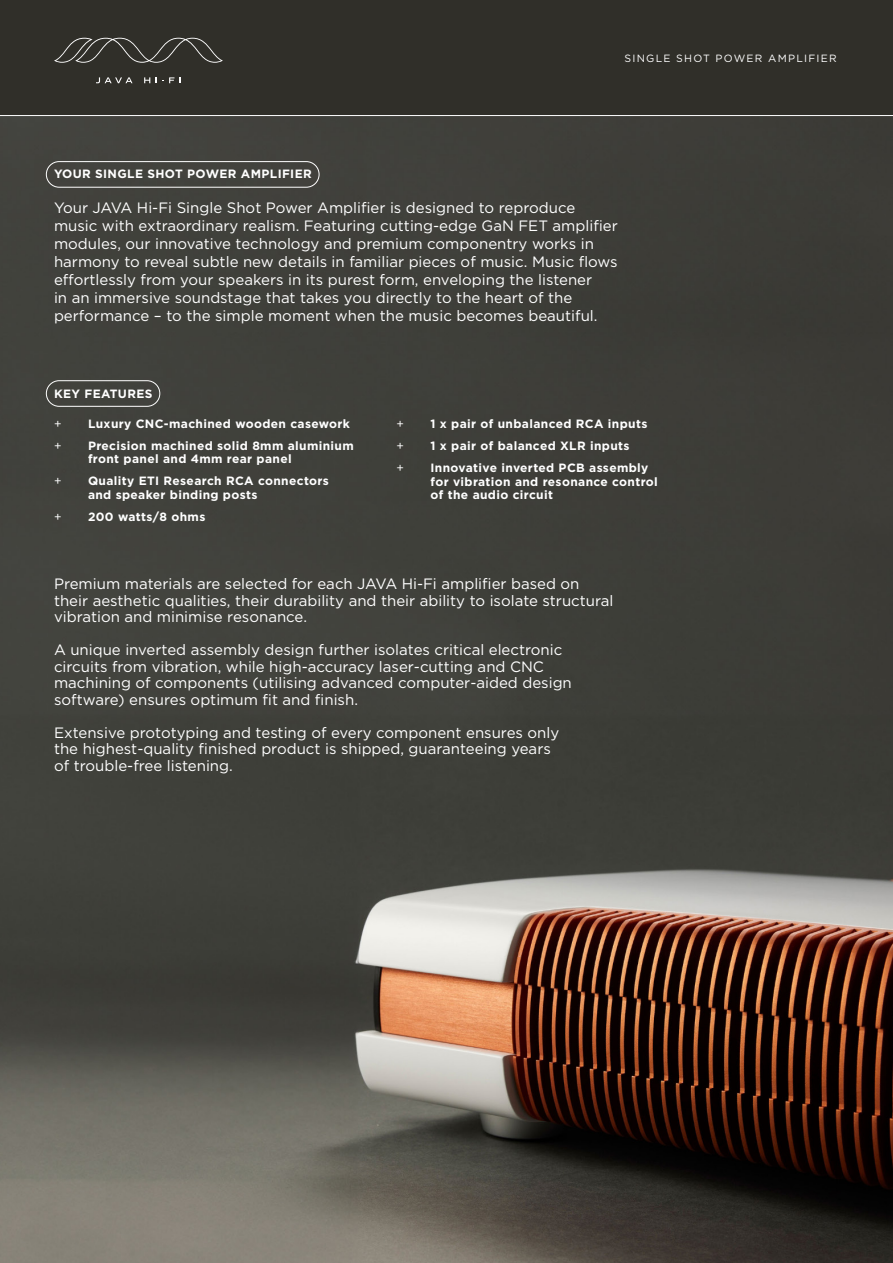
<style>
.page{position:relative;width:893px;height:1263px;background:#fff}
.page>*{position:absolute;margin:0;border:0;box-sizing:border-box;transform-origin:0 0}
.Small_Body{font:15px/16.5px "Gotham";color:#fff}
.Border_Title{font:700 12px/13.5px "Gotham";letter-spacing:.03em;color:#fff}
.t1{font:12px "Gotham";color:#fff}
.t2{font:10.5px "Gotham";letter-spacing:.12em;color:#fff}
</style>
<div class="page">
<img style="left:0;top:116px;width:893px;height:1147px">
<div style="left:0;top:0;width:893px;height:116px;background:#302f29"></div>
<svg style="left:54px;top:38px;width:169px;height:25px"></svg>
<svg style="left:96px;top:77px;width:36px;height:6px"></svg>
<svg style="left:144px;top:77px;width:6px;height:6px"></svg>
<svg style="left:156px;top:77px;width:25px;height:6px"></svg>
<hr style="left:0;top:115px;width:893px;height:1px;background:#fff">
<div style="left:46px;top:161px;width:274px;height:27px;border:1px solid #fff;border-radius:13px"></div>
<div style="left:46px;top:380px;width:114px;height:27px;border:1px solid #fff;border-radius:13px"></div>
<p class="t2" style="left:624px;top:52px;width:214px">SINGLE SHOT POWER AMPLIFIER</p>
<p class="Border_Title" style="left:54px;top:167px;width:259px">YOUR SINGLE SHOT POWER AMPLIFIER</p>
<p class="Small_Body" style="left:54px;top:198px;width:565px;line-height:18px">Your JAVA Hi-Fi Single Shot Power Amplifier is designed to reproduce music with extraordinary realism. Featuring cutting-edge GaN FET amplifier modules, our innovative technology and premium componentry works in harmony to reveal subtle new details in familiar pieces of music. Music flows effortlessly from your speakers in its purest form, enveloping the listener<br>in an immersive soundstage that takes you directly to the heart of the performance – to the simple moment when the music becomes beautiful.</p>
<p class="Border_Title" style="left:54px;top:386px;width:100px">KEY FEATURES</p>
<p class="t1" style="left:54px;top:416px;width:9px">+</p>
<p class="Border_Title" style="left:88px;top:416px;width:264px">Luxury CNC-machined wooden casework</p>
<p class="t1" style="left:54px;top:438px;width:9px">+</p>
<p class="Border_Title" style="left:88px;top:438px;width:267px">Precision machined solid 8mm aluminium front panel and 4mm rear panel</p>
<p class="t1" style="left:54px;top:473px;width:9px">+</p>
<p class="Border_Title" style="left:88px;top:474px;width:242px">Quality ETI Research RCA connectors and speaker binding posts</p>
<p class="t1" style="left:54px;top:509px;width:9px">+</p>
<p class="Border_Title" style="left:88px;top:509px;width:119px">200 watts/8 ohms</p>
<p class="t1" style="left:397px;top:416px;width:9px">+</p>
<p class="Border_Title" style="left:431px;top:417px;width:218px">1 x pair of unbalanced RCA inputs</p>
<p class="t1" style="left:397px;top:438px;width:9px">+</p>
<p class="Border_Title" style="left:431px;top:439px;width:200px">1 x pair of balanced XLR inputs</p>
<p class="t1" style="left:397px;top:460px;width:9px">+</p>
<p class="Border_Title" style="left:431px;top:461px;width:229px">Innovative inverted PCB assembly for vibration and resonance control of the audio circuit</p>
<p class="Small_Body" style="left:54px;top:575px;width:561px">Premium materials are selected for each JAVA Hi-Fi amplifier based on their aesthetic qualities, their durability and their ability to isolate structural vibration and minimise resonance.</p>
<p class="Small_Body" style="left:54px;top:641px;width:519px">A unique inverted assembly design further isolates critical electronic circuits from vibration, while high-accuracy laser-cutting and CNC machining of components (utilising advanced computer-aided design software) ensures optimum fit and finish.</p>
<p class="Small_Body" style="left:54px;top:724px;width:507px">Extensive prototyping and testing of every component ensures only the highest-quality finished product is shipped, guaranteeing years of trouble-free listening.</p>
</div>
